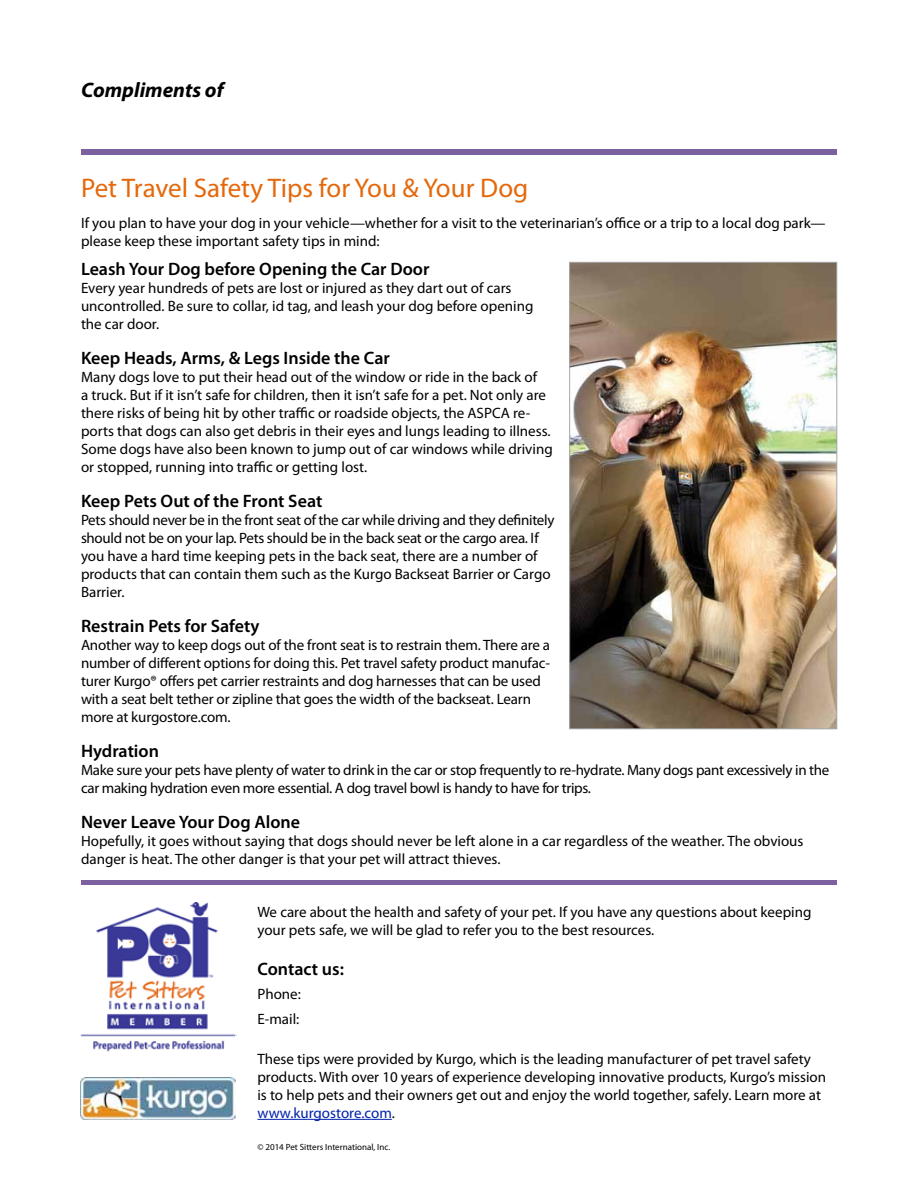
<style>
.page{position:relative;width:918px;height:1188px;background:#fff}
.page>*{position:absolute;margin:0;border:0;box-sizing:border-box;transform-origin:0 0}
.t1{font:27px "Myriad Pro";color:#e4680b}
.t2{font:italic 700 21px "Myriad Pro";color:#000}
.t3{font:600 18px "Myriad Pro";color:#000}
.t4{font:15px/18px "Myriad Pro";color:#000}
.t5{font:15px/18px "Myriad Pro";letter-spacing:-.02em;color:#000}
.t6{font:9px "Myriad Pro";color:#000}
.s1{color:#0020ac}
</style>
<div class="page">
<hr style="left:81px;top:150px;width:756px;height:4px;background:#7d60a0">
<img style="left:80px;top:902px;width:157px;height:150px">
<div style="left:81px;top:880px;width:756px;height:5px;background:#7d60a0"></div>
<hr style="left:257px;top:1119px;width:135px;height:1px;background:#0020ac">
<img style="left:571px;top:264px;width:264px;height:463px">
<div style="left:569px;top:262px;width:268px;height:467px;border:1px solid #a7a8aa"></div>
<img style="left:81px;top:1078px;width:155px;height:42px">
<h2 class="t2" style="left:81px;top:76px;width:144px">Compliments of</h2>
<h1 class="t1" style="left:81px;top:171px;width:449px">Pet Travel Safety Tips for You &amp; Your Dog</h1>
<p class="t4" style="left:81px;top:214px;width:746px">If you plan to have your dog in your vehicle—whether for a visit to the veterinarian’s office or a trip to a local dog park— please keep these important safety tips in mind:</p>
<p class="t3" style="left:81px;top:257px;width:350px">Leash Your Dog before Opening the Car Door</p>
<p class="t4" style="left:81px;top:278px;width:454px">Every year hundreds of pets are lost or injured as they dart out of cars uncontrolled. Be sure to collar, id tag, and leash your dog before opening the car door.</p>
<p class="t3" style="left:81px;top:346px;width:310px">Keep Heads, Arms, &amp; Legs Inside the Car</p>
<p class="t4" style="left:81px;top:367px;width:473px">Many dogs love to put their head out of the window or ride in the back of<br>a truck. But if it isn’t safe for children, then it isn’t safe for a pet. Not only are there risks of being hit by other traffic or roadside objects, the ASPCA re&shy;ports that dogs can also get debris in their eyes and lungs leading to illness.<br>Some dogs have also been known to jump out of car windows while driving or stopped, running into traffic or getting lost.</p>
<p class="t3" style="left:81px;top:489px;width:243px">Keep Pets Out of the Front Seat</p>
<p class="t4" style="left:81px;top:510px;width:475px">Pets should never be in the front seat of the car while driving and they definitely should not be on your lap. Pets should be in the back seat or the cargo area. If you have a hard time keeping pets in the back seat, there are a number of products that can contain them such as the Kurgo Backseat Barrier or Cargo Barrier.</p>
<p class="t3" style="left:81px;top:614px;width:180px">Restrain Pets for Safety</p>
<p class="t4" style="left:81px;top:636px;width:471px">Another way to keep dogs out of the front seat is to restrain them. There are a number of different options for doing this. Pet travel safety product manufac&shy;turer Kurgo® offers pet carrier restraints and dog harnesses that can be used with a seat belt tether or zipline that goes the width of the backseat. Learn more at kurgostore.com.</p>
<p class="t3" style="left:81px;top:739px;width:80px">Hydration</p>
<p class="t5" style="left:81px;top:761px;width:750px">Make sure your pets have plenty of water to drink in the car or stop frequently to re-hydrate. Many dogs pant excessively in the car making hydration even more essential. A dog travel bowl is handy to have for trips.</p>
<p class="t3" style="left:81px;top:811px;width:221px">Never Leave Your Dog Alone</p>
<p class="t4" style="left:81px;top:832px;width:724px">Hopefully, it goes without saying that dogs should never be left alone in a car regardless of the weather. The obvious danger is heat. The other danger is that your pet will attract thieves.</p>
<p class="t4" style="left:257px;top:903px;width:555px">We care about the health and safety of your pet. If you have any questions about keeping your pets safe, we will be glad to refer you to the best resources.</p>
<p class="t3" style="left:257px;top:957px;width:88px">Contact us:</p>
<p class="t4" style="left:257px;top:982px;width:45px;line-height:24.8px">Phone:<br>E-mail:</p>
<p class="t4" style="left:257px;top:1050px;width:570px">These tips were provided by Kurgo, which is the leading manufacturer of pet travel safety products. With over 10 years of experience developing innovative products, Kurgo’s mission is to help pets and their owners get out and enjoy the world together, safely. Learn more at <span class="s1">www.kurgostore.com</span>.</p>
<p class="t6" style="left:257px;top:1141px;width:134px">© 2014 Pet Sitters International, Inc.</p>
</div>
